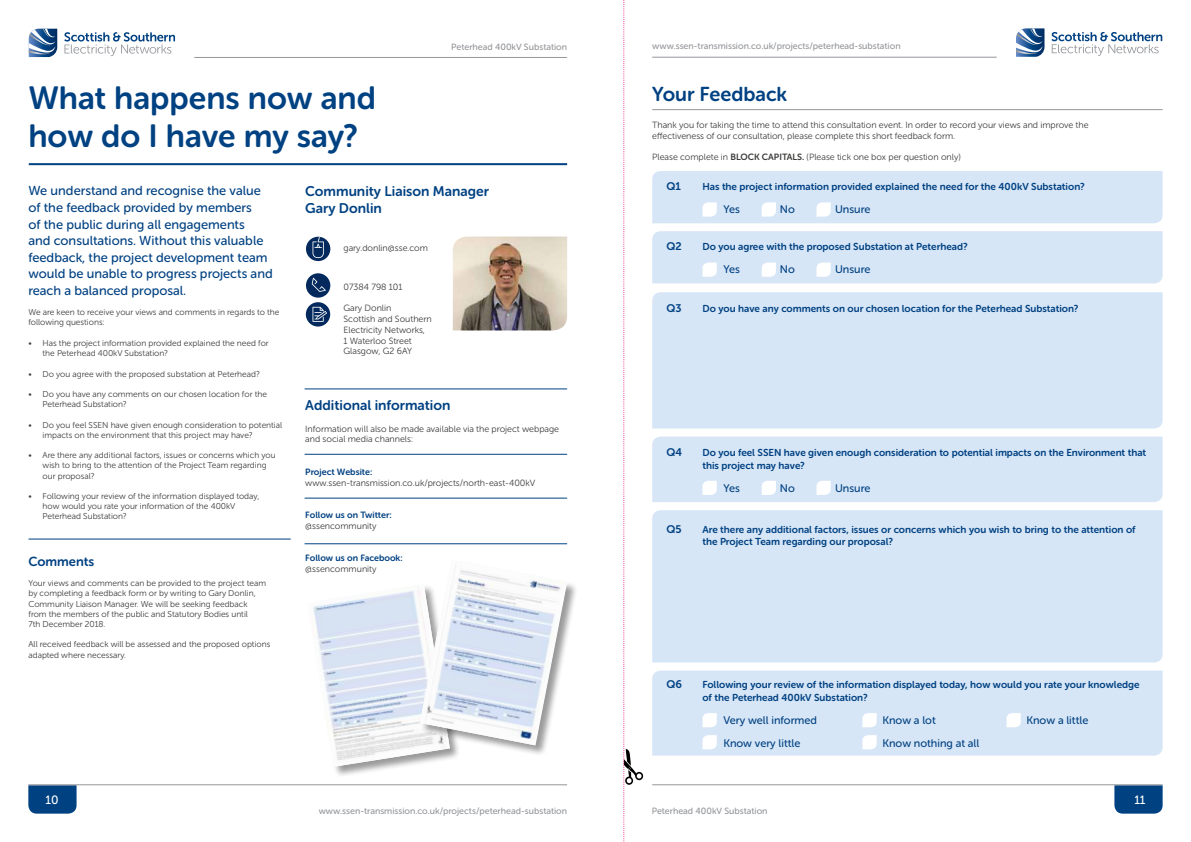
<style>
.page{position:relative;width:1191px;height:842px;background:#fff}
.page>*{position:absolute;margin:0;border:0;box-sizing:border-box;transform-origin:0 0}
.t1{font:32px/38.4px "Museo Sans Rounded 700";color:#004182}
.t2{font:20px "Museo Sans Rounded 700";color:#004182}
.t3{font:13.9px/16.7px "Museo Sans Rounded 700";color:#004182}
.t4{font:13px/16.6px "Museo Sans Rounded 500";color:#004182}
.t5{font:13px "Museo Sans Rounded 700";color:#004182}
.t6{font:12px "Museo Sans Rounded 500";color:#fff}
.t7{font:11px "Museo Sans Rounded 500";color:#004182}
.t8{font:11px "Museo Sans Rounded 700";color:#004182}
.t9{font:10px/13.2px "Museo Sans Rounded 700";color:#004182}
.t10{font:9px/10.8px "Museo Sans Rounded 300";color:#3c3c3b}
.t11{font:9px "Museo Sans Rounded 500";color:#94969a}
.t12{font:9px "Museo Sans Rounded 700";color:#004182}
.t13{font:8.5px/10.2px "Museo Sans Rounded 300";color:#3c3c3b}
.s1{font-family:"Museo Sans Rounded 700"}
</style>
<div class="page">
<svg style="left:28px;top:785px;width:49px;height:29px"></svg>
<hr style="left:28px;top:784px;width:539px;height:1px;background:#94969a">
<hr style="left:29px;top:163px;width:538px;height:2px;background:#004182">
<div style="left:307px;top:584px;width:154px;height:194px;background:#000;opacity:.4"></div>
<div style="left:420px;top:560px;width:158px;height:197px;background:#000;opacity:.4"></div>
<svg style="left:307px;top:584px;width:260px;height:183px"></svg>
<img style="left:420px;top:560px;width:147px;height:185px">
<hr style="left:28px;top:538px;width:263px;height:1px;background:#004182">
<hr style="left:304px;top:454px;width:263px;height:1px;background:#004182">
<hr style="left:304px;top:388px;width:263px;height:1px;background:#004182">
<hr style="left:304px;top:498px;width:263px;height:1px;background:#004182">
<hr style="left:304px;top:543px;width:263px;height:1px;background:#004182">
<div style="left:306px;top:273px;width:24px;height:25px;background:#042a5d;border-radius:50%"></div>
<svg style="left:312px;top:278px;width:14px;height:14px"></svg>
<div style="left:306px;top:237px;width:24px;height:24px;background:#042a5d;border-radius:50%"></div>
<svg style="left:312px;top:237px;width:12px;height:21px"></svg>
<div style="left:306px;top:302px;width:24px;height:25px;background:#042a5d;border-radius:50%"></div>
<svg style="left:312px;top:307px;width:15px;height:15px"></svg>
<svg style="left:29px;top:29px;width:28px;height:28px"></svg>
<svg style="left:64px;top:32px;width:111px;height:24px"></svg>
<hr style="left:194px;top:57px;width:373px;height:1px;background:#94969a">
<img style="left:453px;top:237px;width:114px;height:93px">
<svg style="left:1114px;top:785px;width:48px;height:29px"></svg>
<hr style="left:652px;top:784px;width:510px;height:1px;background:#94969a">
<hr style="left:652px;top:57px;width:344px;height:1px;background:#94969a">
<hr style="left:652px;top:109px;width:510px;height:1px;background:#94969a">
<div style="left:652px;top:292px;width:510px;height:137px;background:#d7e6f6"></div>
<div style="left:652px;top:231px;width:510px;height:52px;background:#d7e6f6"></div>
<svg style="left:1016px;top:28px;width:28px;height:29px"></svg>
<svg style="left:1051px;top:32px;width:111px;height:24px"></svg>
<svg style="left:623px;top:0;width:20px;height:842px"></svg>
<div style="left:652px;top:437px;width:510px;height:65px;background:#d7e6f6"></div>
<div style="left:652px;top:670px;width:510px;height:86px;background:#d7e6f6"></div>
<svg style="left:702px;top:713px;width:14px;height:14px"></svg>
<svg style="left:862px;top:713px;width:14px;height:14px"></svg>
<svg style="left:862px;top:735px;width:14px;height:14px"></svg>
<svg style="left:1006px;top:713px;width:14px;height:14px"></svg>
<svg style="left:702px;top:735px;width:14px;height:14px"></svg>
<div style="left:652px;top:171px;width:510px;height:52px;background:#d7e6f6"></div>
<div style="left:652px;top:510px;width:510px;height:152px;background:#d7e6f6"></div>
<p class="t11" style="left:451px;top:41px;width:117px">Peterhead 400kV Substation</p>
<h1 class="t1" style="left:28px;top:79px;width:349px">What happens now and how do I have my say?</h1>
<p class="t4" style="left:28px;top:183px;width:246px">We understand and recognise the value of the feedback provided by members<br>of the public during all engagements<br>and consultations. Without this valuable feedback, the project development team would be unable to progress projects and reach a balanced proposal.</p>
<p class="t13" style="left:28px;top:307px;width:253px">We are keen to receive your views and comments in regards to the following questions:</p>
<p class="t13" style="left:43px;top:338px;width:228px;text-indent:-14px">• Has the project information provided explained the need for the Peterhead 400kV Substation?</p>
<p class="t13" style="left:28px;top:369px;width:233px">• Do you agree with the proposed substation at Peterhead?</p>
<p class="t13" style="left:43px;top:389px;width:226px;text-indent:-14px">• Do you have any comments on our chosen location for the<br>Peterhead Substation?</p>
<p class="t13" style="left:43px;top:420px;width:241px;text-indent:-14px">• Do you feel SSEN have given enough consideration to potential impacts on the environment that this project may have?</p>
<p class="t13" style="left:43px;top:450px;width:235px;text-indent:-14px">• Are there any additional factors, issues or concerns which you wish to bring to the attention of the Project Team regarding our proposal?</p>
<p class="t13" style="left:43px;top:491px;width:218px;text-indent:-14px">• Following your review of the information displayed today, how would you rate your information of the 400kV<br>Peterhead Substation?</p>
<h3 class="t5" style="left:28px;top:554px;width:67px">Comments</h3>
<p class="t13" style="left:28px;top:578px;width:239px">Your views and comments can be provided to the project team by completing a feedback form or by writing to Gary Donlin, Community Liaison Manager. We will be seeking feedback from the members of the public and Statutory Bodies until<br>7th December 2018.</p>
<p class="t13" style="left:28px;top:639px;width:243px">All received feedback will be assessed and the proposed options adapted where necessary.</p>
<h3 class="t3" style="left:305px;top:183px;width:185px">Community Liaison Manager<br>Gary Donlin</h3>
<p class="t10" style="left:343px;top:243px;width:86px">gary.donlin@sse.com</p>
<p class="t10" style="left:343px;top:281px;width:60px">07384 798 101</p>
<p class="t10" style="left:343px;top:303px;width:90px">Gary Donlin<br>Scottish and Southern<br>Electricity Networks,<br>1 Waterloo Street<br>Glasgow, G2 6AY</p>
<h3 class="t3" style="left:305px;top:397px;width:147px">Additional information</h3>
<p class="t10" style="left:305px;top:423px;width:255px">Information will also be made available via the project webpage and social media channels:</p>
<p class="t12" style="left:305px;top:467px;width:69px">Project Website:</p>
<p class="t10" style="left:305px;top:477px;width:231px">www.ssen-transmission.co.uk/projects/north-east-400kV</p>
<p class="t12" style="left:305px;top:510px;width:88px">Follow us on Twitter:</p>
<p class="t10" style="left:305px;top:520px;width:73px">@ssencommunity</p>
<p class="t12" style="left:305px;top:553px;width:99px">Follow us on Facebook:</p>
<p class="t10" style="left:305px;top:564px;width:73px">@ssencommunity</p>
<h3 class="t6" style="left:45px;top:793px;width:15px">10</h3>
<p class="t11" style="left:319px;top:806px;width:250px">www.ssen-transmission.co.uk/projects/peterhead-substation</p>
<p class="t11" style="left:652px;top:41px;width:250px">www.ssen-transmission.co.uk/projects/peterhead-substation</p>
<h2 class="t2" style="left:652px;top:83px;width:137px">Your Feedback</h2>
<p class="t10" style="left:652px;top:120px;width:438px">Thank you for taking the time to attend this consultation event. In order to record your views and improve the effectiveness of our consultation, please complete this short feedback form.</p>
<p class="t10" style="left:652px;top:152px;width:310px">Please complete in <span class="s1">BLOCK CAPITALS.</span> (Please tick one box per question only)</p>
<p class="t8" style="left:666px;top:180px;width:16px">Q1</p>
<p class="t9" style="left:702px;top:180px;width:384px">Has the project information provided explained the need for the 400kV Substation?</p>
<p class="t7" style="left:723px;top:203px;width:18px">Yes</p>
<p class="t7" style="left:780px;top:203px;width:16px">No</p>
<p class="t7" style="left:835px;top:203px;width:37px">Unsure</p>
<p class="t8" style="left:666px;top:241px;width:17px">Q2</p>
<p class="t9" style="left:702px;top:240px;width:267px">Do you agree with the proposed Substation at Peterhead?</p>
<p class="t7" style="left:723px;top:264px;width:18px">Yes</p>
<p class="t7" style="left:780px;top:264px;width:16px">No</p>
<p class="t7" style="left:835px;top:264px;width:37px">Unsure</p>
<p class="t8" style="left:666px;top:302px;width:17px">Q3</p>
<p class="t9" style="left:702px;top:301px;width:378px">Do you have any comments on our chosen location for the Peterhead Substation?</p>
<p class="t8" style="left:666px;top:446px;width:17px">Q4</p>
<p class="t9" style="left:702px;top:446px;width:445px">Do you feel SSEN have given enough consideration to potential impacts on the Environment that this project may have?</p>
<p class="t7" style="left:723px;top:482px;width:18px">Yes</p>
<p class="t7" style="left:780px;top:482px;width:16px">No</p>
<p class="t7" style="left:835px;top:482px;width:37px">Unsure</p>
<p class="t8" style="left:666px;top:523px;width:17px">Q5</p>
<p class="t9" style="left:702px;top:523px;width:435px;line-height:12px">Are there any additional factors, issues or concerns which you wish to bring to the attention of the Project Team regarding our proposal?</p>
<p class="t8" style="left:666px;top:678px;width:17px">Q6</p>
<p class="t9" style="left:702px;top:678px;width:439px">Following your review of the information displayed today, how would you rate your knowledge of the Peterhead 400kV Substation?</p>
<p class="t7" style="left:723px;top:714px;width:95px">Very well informed</p>
<p class="t7" style="left:882px;top:714px;width:55px">Know a lot</p>
<p class="t7" style="left:1026px;top:714px;width:63px">Know a little</p>
<p class="t7" style="left:723px;top:737px;width:78px">Know very little</p>
<p class="t7" style="left:882px;top:737px;width:98px">Know nothing at all</p>
<p class="t11" style="left:651px;top:806px;width:117px">Peterhead 400kV Substation</p>
<h3 class="t6" style="left:1134px;top:793px;width:13px">11</h3>
</div>
